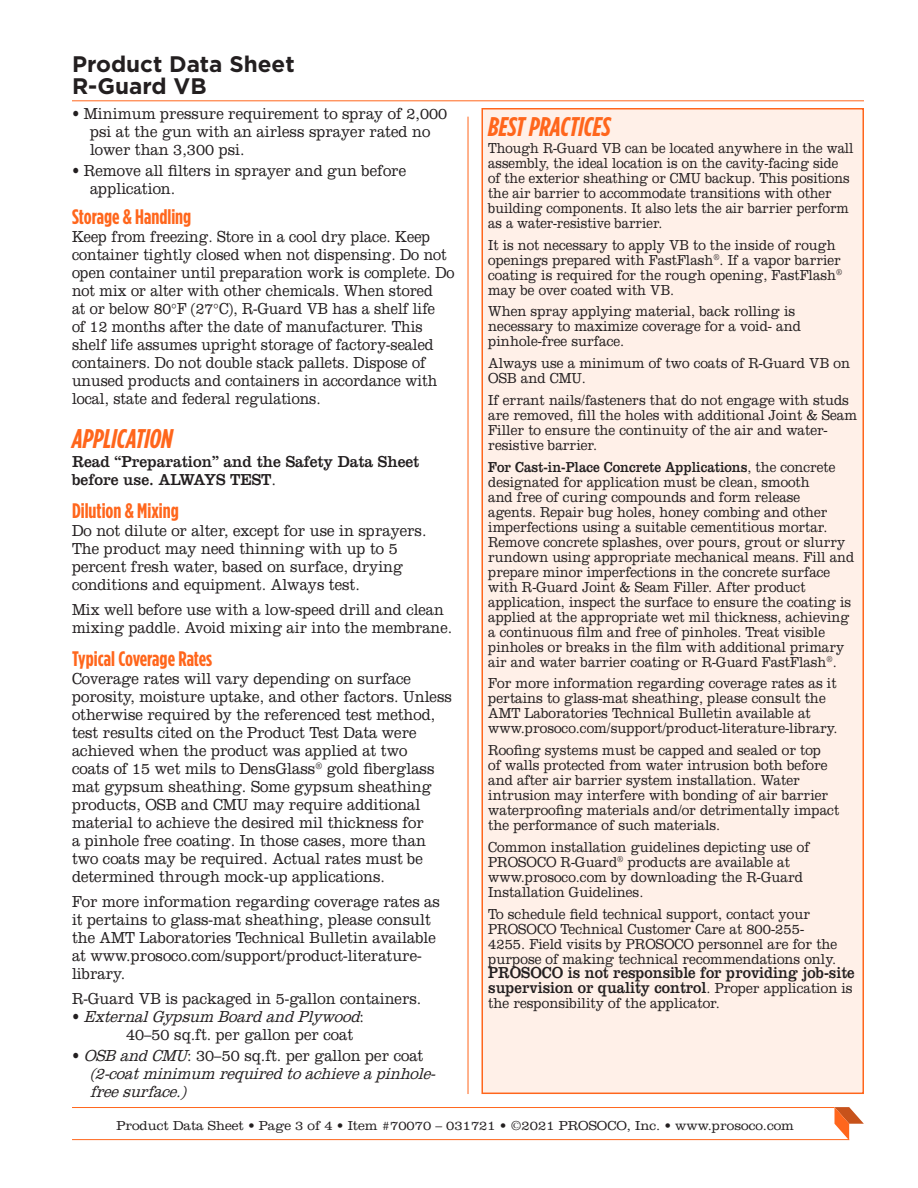
<style>
.page{position:relative;width:918px;height:1188px;background:#fff}
.page>*{position:absolute;margin:0;border:0;box-sizing:border-box;transform-origin:0 0}
._04_Section_Header{font:italic 700 27px "Gotham Condensed";color:#ff661c}
._02_5_Product_Name_2{font:700 22.5px "Gotham";color:#231f20}
._05_Sub-Header{font:700 21px "Gotham Condensed";color:#ff661c}
._06_Body_Copy{font:300 16.5px/18px "Clarendon LT Std";color:#231f20;scale:.9 1}
._06_Body_Copy-2{font:300 16.5px/18px "Clarendon LT Std";color:#231f20;scale:.87 1}
._07_Bullet_Paragraph{font:300 16.5px/18px "Clarendon LT Std";color:#231f20;scale:.9 1}
._07_Bullet_Paragraph-2{font:italic 300 16.5px/18px "Clarendon LT Std";color:#231f20;scale:.9 1}
._11_Side_Box_Body_Co{font:16.5px/15px "Clarendon LT Std";color:#231f20;scale:.9 1}
._06_Body_Copy-3{font:300 16.5px/18px "Clarendon LT Std";color:#231f20;scale:.89 1}
._06_Body_Copy-4{font:16.5px/18px "Clarendon LT Std";color:#231f20;scale:.94 1}
._11_Side_Box_Body_Co-2{font:300 15px/15px "Clarendon LT Std";color:#231f20;scale:.9 1}
._11_Side_Box_Body_Co-3{font:300 15px/15px "Clarendon LT Std";color:#231f20;scale:.89 1}
._11_Side_Box_Body_Co-4{font:300 15px/15px "Clarendon LT Std";color:#231f20;scale:.87 1}
._99_Item_Box{font:300 13.5px "Clarendon LT Std";color:#231f20}
.s1{font-weight:300}
.s2{font-style:italic}
.s3{font-style:normal}
.s4{font-weight:400}
.s5{font-weight:300;font-size:15px}
</style>
<div class="page">
<hr style="left:468px;top:117px;width:1px;height:977px;background:#ff661c">
<hr style="left:72px;top:100px;width:792px;height:1px;background:#ff661c">
<div style="left:482px;top:108px;width:382px;height:986px;background:#fff0e8;border:2px solid #ff661c"></div>
<hr style="left:72px;top:1139px;width:777px;height:1px;background:#ff661c">
<hr style="left:72px;top:1107px;width:762px;height:1px;background:#ff661c">
<svg style="left:834px;top:1107px;width:30px;height:33px"></svg>
<p class="_02_5_Product_Name_2" style="left:72px;top:49px;width:224px">Product Data Sheet</p>
<p class="_02_5_Product_Name_2" style="left:72px;top:72px;width:136px">R-Guard VB</p>
<p class="_07_Bullet_Paragraph" style="left:90px;top:104px;width:399px;text-indent:-18px">• Minimum pressure requirement to spray of 2,000 psi at the gun with an airless sprayer rated no lower than 3,300 psi.</p>
<p class="_07_Bullet_Paragraph" style="left:90px;top:162px;width:353px;text-indent:-18px">• Remove all filters in sprayer and gun before application.</p>
<p class="_05_Sub-Header" style="left:72px;top:204px;width:121px">Storage &amp; Handling</p>
<p class="_06_Body_Copy-2" style="left:72px;top:227px;width:441px">Keep from freezing. Store in a cool dry place. Keep container tightly closed when not dispensing. Do not open container until preparation work is complete. Do not mix or alter with other chemicals. When stored<br>at or below 80°F (27°C), R-Guard VB has a shelf life<br>of 12 months after the date of manufacturer. This shelf life assumes upright storage of factory-sealed containers. Do not double stack pallets. Dispose of unused products and containers in accordance with local, state and federal regulations.</p>
<p class="_04_Section_Header" style="left:72px;top:423px;width:102px">APPLICATION</p>
<p class="_06_Body_Copy-4" style="left:72px;top:453px;width:371px">Read “Preparation” and the Safety Data Sheet before use. ALWAYS TEST<span class="s1">.</span></p>
<p class="_05_Sub-Header" style="left:72px;top:499px;width:108px">Dilution &amp; Mixing</p>
<p class="_06_Body_Copy" style="left:72px;top:522px;width:395px">Do not dilute or alter, except for use in sprayers.<br>The product may need thinning with up to 5 percent fresh water, based on surface, drying conditions and equipment. Always test.</p>
<p class="_06_Body_Copy-3" style="left:72px;top:601px;width:429px">Mix well before use with a low-speed drill and clean mixing paddle. Avoid mixing air into the membrane.</p>
<p class="_05_Sub-Header" style="left:72px;top:646px;width:142px">Typical Coverage Rates</p>
<p class="_06_Body_Copy" style="left:72px;top:670px;width:424px">Coverage rates will vary depending on surface porosity, moisture uptake, and other factors. Unless otherwise required by the referenced test method, test results cited on the Product Test Data were achieved when the product was applied at two<br>coats of 15 wet mils to DensGlass<sup>®</sup> gold fiberglass mat gypsum sheathing. Some gypsum sheathing products, OSB and CMU may require additional material to achieve the desired mil thickness for<br>a pinhole free coating. In those cases, more than two coats may be required. Actual rates must be determined through mock-up applications.</p>
<p class="_06_Body_Copy" style="left:72px;top:892px;width:410px">For more information regarding coverage rates as it pertains to glass-mat sheathing, please consult the AMT Laboratories Technical Bulletin available at www.prosoco.com/support/product-literature&shy;library.</p>
<p class="_06_Body_Copy" style="left:72px;top:989px;width:390px">R-Guard VB is packaged in 5-gallon containers.</p>
<p class="_07_Bullet_Paragraph" style="left:126px;top:1007px;width:267px;text-indent:-54px">• <span class="s2">ExternalGyp sum BoardandPlywood</span>:<br>40–50 sq.ft. per gallon per coat</p>
<p class="_07_Bullet_Paragraph-2" style="left:90px;top:1046px;width:390px;text-indent:-18px"><span class="s3">•</span> OSB andCMU<span class="s3">: 30–50 sq.ft. per gallon per coat </span>(2-coatminimum requiredtoachieveap inhole&shy;freesurface.)</p>
<p class="_04_Section_Header" style="left:488px;top:111px;width:124px">BEST PRACTICES</p>
<p class="_11_Side_Box_Body_Co-4" style="left:488px;top:140px;width:422px">Though R-Guard VB can be located anywhere in the wall assembly, the ideal location is on the cavity-facing side of the exterior sheathing or CMU backup. This positions the air barrier to accommodate transitions with other building components. It also lets the air barrier perform as a water-resistive barrier.</p>
<p class="_11_Side_Box_Body_Co-3" style="left:488px;top:237px;width:399px">It is not necessary to apply VB to the inside of rough openings prepared with FastFlash<sup>®</sup>. If a vapor barrier coating is required for the rough opening, FastFlash<sup>® </sup>may be over coated with VB.</p>
<p class="_11_Side_Box_Body_Co-2" style="left:488px;top:304px;width:349px">When spray applying material, back rolling is necessary to maximize coverage for a void- and pinhole-free surface.</p>
<p class="_11_Side_Box_Body_Co-2" style="left:488px;top:356px;width:404px">Always use a minimum of two coats of R-Guard VB on<br>OSB and CMU.</p>
<p class="_11_Side_Box_Body_Co-2" style="left:488px;top:392px;width:411px">If errant nails/fasteners that do not engage with studs are removed, fill the holes with additional Joint &amp; Seam Filler to ensure the continuity of the air and water&shy;resistive barrier.</p>
<p class="_11_Side_Box_Body_Co-3" style="left:488px;top:459px;width:413px"><span class="s4">For Cast-in-Place Concrete Applications</span>, the concrete designated for application must be clean, smooth<br>and free of curing compounds and form release<br>agents. Repair bug holes, honey combing and other imperfections using a suitable cementitious mortar.<br>Remove concrete splashes, over pours, grout or slurry rundown using appropriate mechanical means. Fill and prepare minor imperfections in the concrete surface with R-Guard Joint &amp; Seam Filler. After product application, inspect the surface to ensure the coating is applied at the appropriate wet mil thickness, achieving a continuous film and free of pinholes. Treat visible pinholes or breaks in the film with additional primary air and water barrier coating or R-Guard FastFlash<sup>®</sup>.</p>
<p class="_11_Side_Box_Body_Co-2" style="left:488px;top:676px;width:390px">For more information regarding coverage rates as it pertains to glass-mat sheathing, please consult the AMT Laboratories Technical Bulletin available at www.prosoco.com/support/product-literature-library.</p>
<p class="_11_Side_Box_Body_Co-2" style="left:488px;top:743px;width:392px">Roofing systems must be capped and sealed or top<br>of walls protected from water intrusion both before and after air barrier system installation. Water intrusion may interfere with bonding of air barrier waterproofing materials and/or detrimentally impact the performance of such materials.</p>
<p class="_11_Side_Box_Body_Co-2" style="left:488px;top:839px;width:359px">Common installation guidelines depicting use of PROSOCO R-Guard<sup>®</sup> products are available at www.prosoco.com by downloading the R-Guard Installation Guidelines.</p>
<p class="_11_Side_Box_Body_Co-2" style="left:488px;top:906px;width:389px">To schedule field technical support, contact your PROSOCO Technical Customer Care at 800-255- 4255. Field visits by PROSOCO personnel are for the purpose of making technical recommendations only.</p>
<p class="_11_Side_Box_Body_Co" style="left:488px;top:965px;width:409px">PROSOCO is not responsible for providing job-site supervision or quality control<span class="s5">. Proper application is</span></p>
<p class="_11_Side_Box_Body_Co-2" style="left:488px;top:996px;width:259px">the responsibility of the applicator.</p>
<p class="_99_Item_Box" style="left:116px;top:1117px;width:679px">Product Data Sheet • Page 3 of 4 • Item #70070 – 031721 • ©2021 PROSOCO, Inc. • www.prosoco.com</p>
</div>
